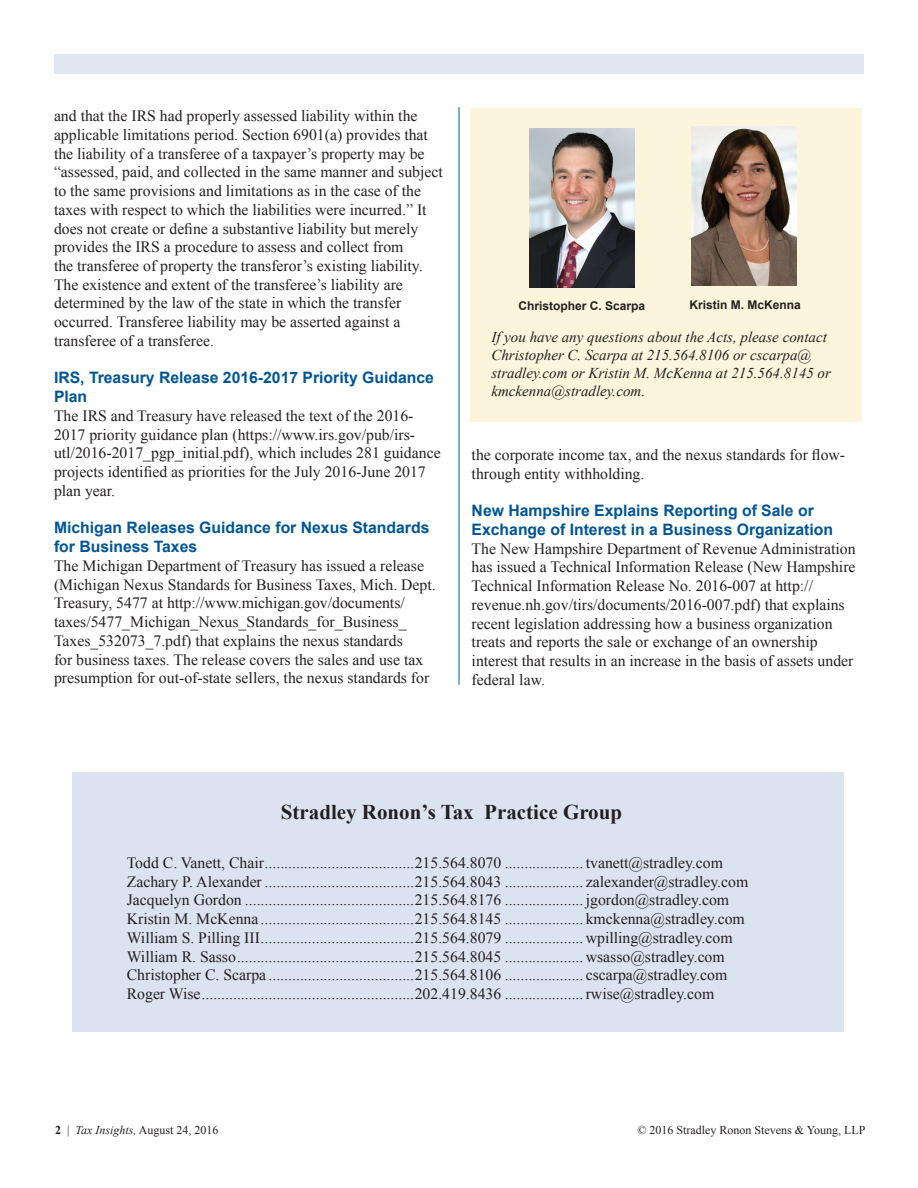
<style>
.page{position:relative;width:918px;height:1188px;background:#fff}
.page>*{position:absolute;margin:0;border:0;box-sizing:border-box;transform-origin:0 0}
.t1{font:700 21px "Times New Roman";color:#231f20}
.t2{font:15.75px/18.8px "Times New Roman";color:#231f20}
.t3{font:700 15.75px/18.8px "Arial";color:#005594}
.t4{font:italic 15px/18px "Times New Roman";color:#231f20}
.t5{font:12px "Times New Roman";color:#231f20}
.t6{font:700 12px "Arial";color:#231f20}
.s1{font-weight:700}
.s2{font-style:italic}
</style>
<div class="page">
<div style="left:54px;top:54px;width:810px;height:19px;background:#e0e6f2"></div>
<hr style="left:459px;top:107px;width:1px;height:578px;background:#005594">
<div style="left:470px;top:108px;width:391px;height:313px;background:#fcf5db"></div>
<img style="left:692px;top:127px;width:104px;height:159px">
<img style="left:530px;top:128px;width:104px;height:159px">
<div style="left:72px;top:772px;width:771px;height:260px;background:#dce3f0"></div>
<p class="t2" style="left:54px;top:106px;width:390px">and that the IRS had properly assessed liability within the applicable limitations period. Section 6901(a) provides that the liability of a transferee of a taxpayer’s property may be “assessed, paid, and collected in the same manner and subject to the same provisions and limitations as in the case of the taxes with respect to which the liabilities were incurred.” It does not create or define a substantive liability but merely provides the IRS a procedure to assess and collect from<br>the transferee of property the transferor’s existing liability.<br>The existence and extent of the transferee’s liability are determined by the law of the state in which the transfer occurred. Transferee liability may be asserted against a transferee of a transferee.</p>
<p class="t3" style="left:54px;top:369px;width:381px">IRS, Treasury Release 2016-2017 Priority Guidance<br>Plan</p>
<p class="t2" style="left:54px;top:406px;width:388px">The IRS and Treasury have released the text of the 2016- 2017 priority guidance plan (https://www.irs.gov/pub/irs&shy;utl/2016-2017_pgp_initial.pdf), which includes 281 guidance projects identified as priorities for the July 2016-June 2017 plan year.</p>
<p class="t3" style="left:54px;top:519px;width:377px">Michigan Releases Guidance for Nexus Standards for Business Taxes</p>
<p class="t2" style="left:54px;top:556px;width:383px">The Michigan Department of Treasury has issued a release (Michigan Nexus Standards for Business Taxes, Mich. Dept.<br>Treasury, 5477 at http://www.michigan.gov/documents/ taxes/5477_Michigan_Nexus_Standards_for_Business_ Taxes_532073_7.pdf) that explains the nexus standards<br>for business taxes. The release covers the sales and use tax presumption for out-of-state sellers, the nexus standards for</p>
<p class="t6" style="left:519px;top:298px;width:128px">Christopher C. Scarpa</p>
<p class="t6" style="left:689px;top:297px;width:113px">Kristin M. McKenna</p>
<p class="t4" style="left:491px;top:328px;width:341px">If you have any questions about the Acts, please contact Christopher C. Scarpa at 215.564.8106 or cscarpa@ stradley.com or Kristin M. McKenna at 215.564.8145 or kmckenna@stradley.com.</p>
<p class="t2" style="left:472px;top:445px;width:375px">the corporate income tax, and the nexus standards for flow&shy;through entity withholding.</p>
<p class="t3" style="left:472px;top:502px;width:363px">New Hampshire Explains Reporting of Sale or<br>Exchange of Interest in a Business Organization</p>
<p class="t2" style="left:472px;top:539px;width:386px">The New Hampshire Department of Revenue Administration has issued a Technical Information Release (New Hampshire Technical Information Release No. 2016-007 at http:// revenue.nh.gov/tirs/documents/2016-007.pdf) that explains recent legislation addressing how a business organization treats and reports the sale or exchange of an ownership interest that results in an increase in the basis of assets under federal law.</p>
<h1 class="t1" style="left:281px;top:797px;width:343px">Stradley Ronon’s Tax Practice Group</h1>
<p class="t2" style="left:127px;top:853px;width:623px">Todd C. Vanett, Chair......................................215.564.8070 .................... tvanett@stradley.com Zachary P. Alexander ......................................215.564.8043 .................... zalexander@stradley.com Jacquelyn Gordon ...........................................215.564.8176 .................... jgordon@stradley.com Kristin M. McKenna .......................................215.564.8145 .................... kmckenna@stradley.com William S. Pilling III.......................................215.564.8079 ....................wpilling@stradley.com William R. Sasso.............................................215.564.8045 ....................wsasso@stradley.com Christopher C. Scarpa .....................................215.564.8106 .................... cscarpa@stradley.com Roger Wise......................................................202.419.8436 ....................rwise@stradley.com</p>
<p class="t5" style="left:55px;top:1122px;width:165px"><span class="s1">2</span> | <span class="s2">Tax Insights,</span> August 24, 2016</p>
<p class="t5" style="left:637px;top:1122px;width:230px">© 2016 Stradley Ronon Stevens &amp; Young, LLP</p>
</div>
